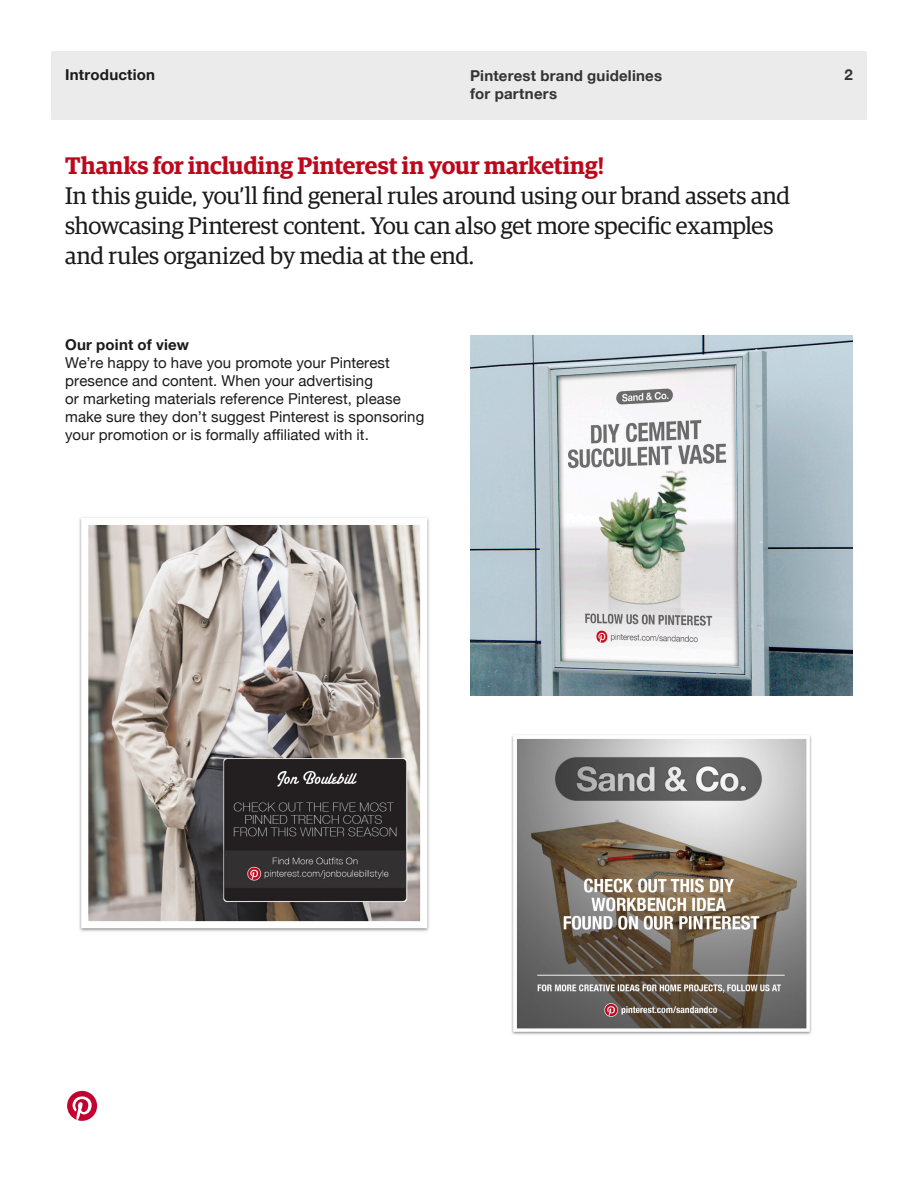
<style>
.page{position:relative;width:918px;height:1188px;background:#fff}
.page>*{position:absolute;margin:0;border:0;box-sizing:border-box;transform-origin:0 0}
.t1{font:24px/30px "Guardian Egyp";letter-spacing:-.01em;color:#1a1a1a}
.t2{font:600 24px "Guardian Egyp";color:#bd081c}
.t3{font:15px/18px "Helvetica Neue";letter-spacing:.005em;color:#1a1a1a}
.t4{font:700 15px/18px "Helvetica Neue";letter-spacing:.015em;color:#333}
.t5{font:700 15px "Helvetica Neue";letter-spacing:.015em;color:#1a1a1a}
</style>
<div class="page">
<div style="left:51px;top:51px;width:816px;height:69px;background:#ebebeb;border-radius:2px"></div>
<svg style="left:67px;top:1091px;width:30px;height:30px"></svg>
<img style="left:511px;top:734px;width:301px;height:301px">
<img style="left:79px;top:517px;width:350px;height:415px">
<img style="left:470px;top:335px;width:383px;height:361px">
<p class="t5" style="left:65px;top:63px;width:91px">Introduction</p>
<p class="t4" style="left:470px;top:67px;width:193px">Pinterest brand guidelines for partners</p>
<p class="t4" style="left:844px;top:66px;width:10px">2</p>
<h1 class="t2" style="left:65px;top:148px;width:540px">Thanks for including Pinterest in your marketing!</h1>
<h1 class="t1" style="left:65px;top:179px;width:726px">In this guide, you’ll find general rules around using our brand assets and showcasing Pinterest content. You can also get more specific examples and rules organized by media at the end.</h1>
<p class="t5" style="left:65px;top:332px;width:125px">Our point of view</p>
<p class="t3" style="left:65px;top:354px;width:361px">We’re happy to have you promote your Pinterest presence and content. When your advertising<br>or marketing materials reference Pinterest, please make sure they don’t suggest Pinterest is sponsoring your promotion or is formally affiliated with it.</p>
</div>
